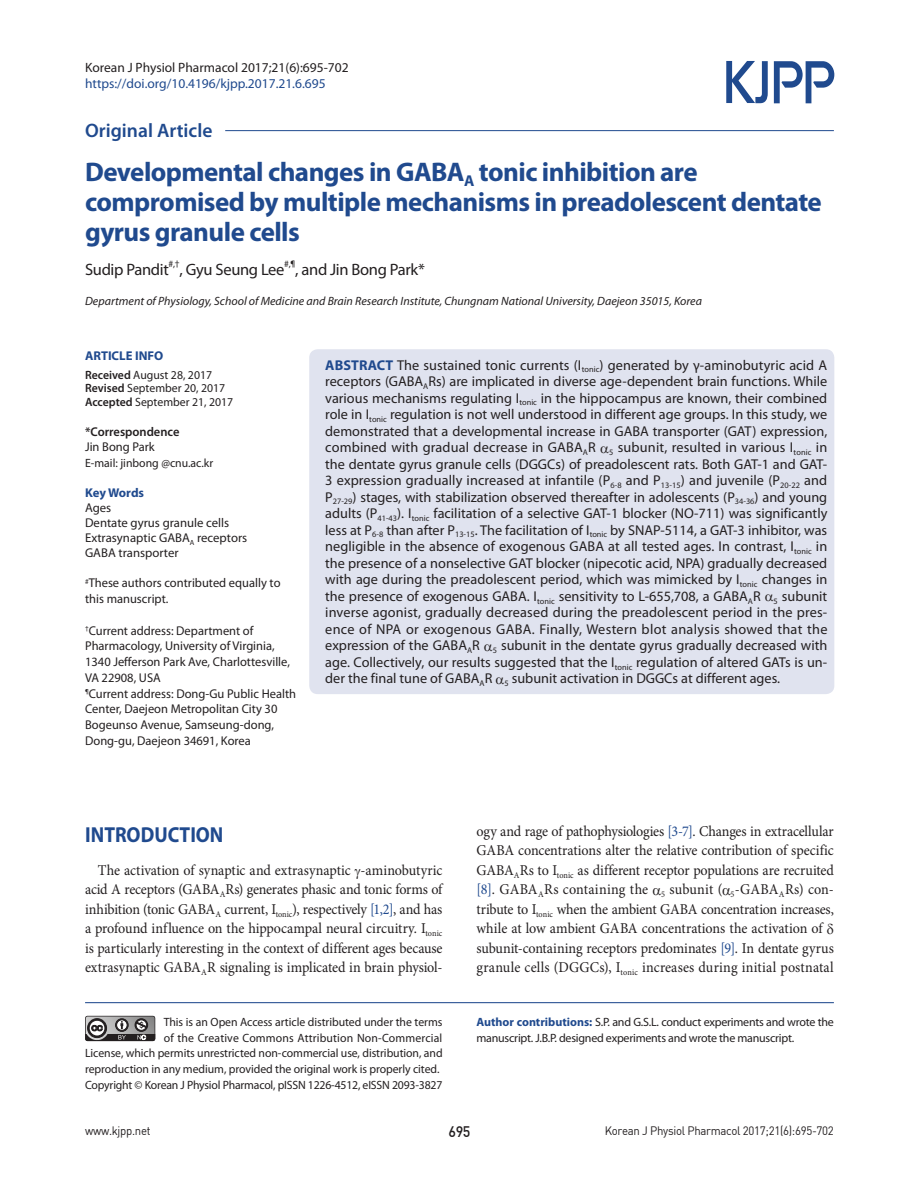
<style>
.page{position:relative;width:919px;height:1191px;background:#fff}
.page>*{position:absolute;margin:0;border:0;box-sizing:border-box;transform-origin:0 0}
.t1{font:700 27px/30px "Myriad Pro";letter-spacing:-.02em;color:#204a8e}
.t2{font:700 21.75px "Myriad Pro";color:#204a8e;scale:.9 1}
.t3{font:600 19.5px "Myriad Pro";color:#204a8e}
.t4{font:16.5px "Myriad Pro";letter-spacing:-.02em;color:#231f20}
.t5{font:15px/19.5px "Minion Pro";letter-spacing:-.01em;color:#231f20;text-align:justify;scale:.94 1}
.t6{font:15px "Dinmed";color:#231f20;scale:.95 1}
.t7{font:14.25px/16.5px "Myriad Pro";color:#231f20;text-align:justify}
.t8{font:13.5px "Myriad Pro";color:#204a8e}
.t9{font:13.5px "Myriad Pro";color:#231f20}
.t10{font:12.75px/15.8px "Myriad Pro";color:#231f20}
.t11{font:700 12.75px "Myriad Pro";color:#204a8e}
.t12{font:600 12.75px "Myriad Pro";color:#231f20}
.t13{font:12px/15.8px "Myriad Pro";letter-spacing:-.005em;color:#231f20}
.t14{font:italic 12px "Myriad Pro";color:#231f20}
.t15{font:12px "Dinreg";letter-spacing:-.025em;color:#231f20;scale:.95 1}
.t16{font:9.6px "Myriad Pro";color:#231f20}
.s1{font-weight:600}
.s2{font-weight:700;color:#204a8e}
.s3{color:#204a8e}
</style>
<div class="page">
<hr style="left:85px;top:1002px;width:748px;height:1px;background:#204a8e">
<svg style="left:85px;top:1015px;width:70px;height:26px;background:#7c7b7b"></svg>
<hr style="left:225px;top:130px;width:608px;height:1px;background:#204a8e">
<svg style="left:726px;top:61px;width:108px;height:42px"></svg>
<div style="left:309px;top:349px;width:525px;height:345px;background:#e0e3ef;border-radius:9px"></div>
<p class="t9" style="left:85px;top:59px;width:265px">Korean J Physiol Pharmacol 2017;21(6):695-702</p>
<p class="t8" style="left:85px;top:76px;width:242px">https://doi.org/10.4196/kjpp.2017.21.6.695</p>
<h3 class="t3" style="left:85px;top:118px;width:129px">Original Article</h3>
<h1 class="t1" style="left:85px;top:156px;width:738px">Developmental changes in GABA<sub>A</sub> tonic inhibition are compromised by multiple mechanisms in preadolescent dentate gyrus granule cells</h1>
<p class="t4" style="left:85px;top:259px;width:85px">Sudip Pandit</p>
<p class="t16" style="left:168px;top:258px;width:13px">#,†</p>
<p class="t4" style="left:179px;top:259px;width:106px">, Gyu Seung Lee</p>
<p class="t16" style="left:284px;top:258px;width:13px">#,¶</p>
<p class="t4" style="left:295px;top:259px;width:131px">, and Jin Bong Park*</p>
<p class="t14" style="left:85px;top:293px;width:618px">Department of Physiology, School of Medicine and Brain Research Institute, Chungnam National University, Daejeon 35015, Korea</p>
<p class="t11" style="left:85px;top:347px;width:80px">ARTICLE INFO</p>
<p class="t13" style="left:85px;top:368px;width:150px;line-height:13.5px"><span class="s1">Received</span> August 28, 2017<br><span class="s1">Revised</span> September 20, 2017<br><span class="s1">Accepted</span> September 21, 2017</p>
<p class="t12" style="left:85px;top:423px;width:96px">*Correspondence</p>
<p class="t10" style="left:85px;top:439px;width:71px">Jin Bong Park</p>
<p class="t13" style="left:85px;top:454px;width:130px">E-mail: jinbong @cnu.ac.kr</p>
<p class="t11" style="left:85px;top:484px;width:61px">Key Words</p>
<p class="t10" style="left:85px;top:500px;width:164px;line-height:15px">Ages<br>Dentate gyrus granule cells<br>Extrasynaptic GABA<sub>A</sub> receptors<br>GABA transporter</p>
<p class="t10" style="left:85px;top:575px;width:197px"><sup>#</sup>These authors contributed equally to this manuscript.</p>
<p class="t10" style="left:85px;top:622px;width:212px"><sup>†</sup>Current address: Department of Pharmacology, University of Virginia, 1340 Jefferson Park Ave, Charlottesville, VA 22908, USA<br><sup>¶</sup>Current address: Dong-Gu Public Health Center, Daejeon Metropolitan City 30<br>Bogeunso Avenue, Samseung-dong, Dong-gu, Daejeon 34691, Korea</p>
<p class="t7" style="left:325px;top:356px;width:503px"><span class="s2">ABSTRACT</span> The sustained tonic currents (I<sub>tonic</sub>) generated by γ-aminobutyric acid A receptors (GABA<sub>A</sub>Rs) are implicated in diverse age-dependent brain functions. While various mechanisms regulating I<sub>tonic</sub> in the hippocampus are known, their combined role in I<sub>tonic</sub> regulation is not well understood in different age groups. In this study, we demonstrated that a developmental increase in GABA transporter (GAT) expression, combined with gradual decrease in GABA<sub>A</sub>R <sub>5</sub> subunit, resulted in various I<sub>tonic</sub> in the dentate gyrus granule cells (DGGCs) of preadolescent rats. Both GAT-1 and GAT-3 expression gradually increased at infantile (P<sub>6-8</sub> and P<sub>13-15</sub>) and juvenile (P<sub>20-22</sub> and P<sub>27-29</sub>) stages, with stabilization observed thereafter in adolescents (P<sub>34-36</sub>) and young adults (P<sub>41-43</sub>). I<sub>tonic</sub> facilitation of a selective GAT-1 blocker (NO-711) was significantly less at P<sub>6-8</sub> than after P<sub>13-15</sub>. The facilitation of I<sub>tonic</sub> by SNAP-5114, a GAT-3 inhibitor, was negligible in the absence of exogenous GABA at all tested ages. In contrast, I<sub>tonic</sub> in the presence of a nonselective GAT blocker (nipecotic acid, NPA) gradually decreased with age during the preadolescent period, which was mimicked by I<sub>tonic</sub> changes in the presence of exogenous GABA. I<sub>tonic</sub> sensitivity to L-655,708, a GABA<sub>A</sub>R <sub>5</sub> subunit inverse agonist, gradually decreased during the preadolescent period in the pres&shy;ence of NPA or exogenous GABA. Finally, Western blot analysis showed that the expression of the GABA<sub>A</sub>R <sub>5</sub> subunit in the dentate gyrus gradually decreased with age. Collectively, our results suggested that the I<sub>tonic</sub> regulation of altered GATs is un&shy;der the final tune of GABA<sub>A</sub>R <sub>5</sub> subunit activation in DGGCs at different ages.</p>
<h2 class="t2" style="left:85px;top:820px;width:155px">INTRODUCTION</h2>
<p class="t5" style="left:85px;top:860px;width:382px;text-indent:13px">The activation of synaptic and extrasynaptic -aminobutyric acid A receptors (GABA<sub>A</sub>Rs) generates phasic and tonic forms of inhibition (tonic GABA<sub>A</sub> current, I<sub>tonic</sub>), respectively <span class="s3">[1,2]</span>, and has a profound influence on the hippocampal neural circuitry. I<sub>tonic </sub>is particularly interesting in the context of different ages because extrasynaptic GABA<sub>A</sub>R signaling is implicated in brain physiol-</p>
<p class="t13" style="left:85px;top:1013px;width:359px;text-align:right">This is an Open Access article distributed under the terms<br>of the Creative Commons Attribution Non-Commercial<br>License, which permits unrestricted non-commercial use, distribution, and reproduction in any medium, provided the original work is properly cited.<br>Copyright © Korean J Physiol Pharmacol, pISSN 1226-4512, eISSN 2093-3827</p>
<p class="t5" style="left:476px;top:821px;width:381px;text-align:left">ogy and rage of pathophysiologies <span class="s3">[3-7]</span>. Changes in extracellular GABA concentrations alter the relative contribution of specific GABA<sub>A</sub>Rs to I<sub>tonic</sub> as different receptor populations are recruited <span class="s3">[8]</span>. GABA<sub>A</sub>Rs containing the <sub>5</sub> subunit ( <sub>5</sub>-GABA<sub>A</sub>Rs) con&shy;tribute to I<sub>tonic</sub> when the ambient GABA concentration increases, while at low ambient GABA concentrations the activation of subunit-containing receptors predominates <span class="s3">[9]</span>. In dentate gyrus granule cells (DGGCs), I<sub>tonic</sub> increases during initial postnatal</p>
<p class="t13" style="left:476px;top:1013px;width:359px"><span class="s2">Author contributions:</span> S.P. and G.S.L. conduct experiments and wrote the manuscript. J.B.P. designed experiments and wrote the manuscript.</p>
<p class="t15" style="left:85px;top:1123px;width:70px">www.kjpp.net</p>
<p class="t6" style="left:448px;top:1122px;width:25px">695</p>
<p class="t15" style="left:604px;top:1123px;width:243px">Korean J Physiol Pharmacol 2017;21(6):695-702</p>
</div>
